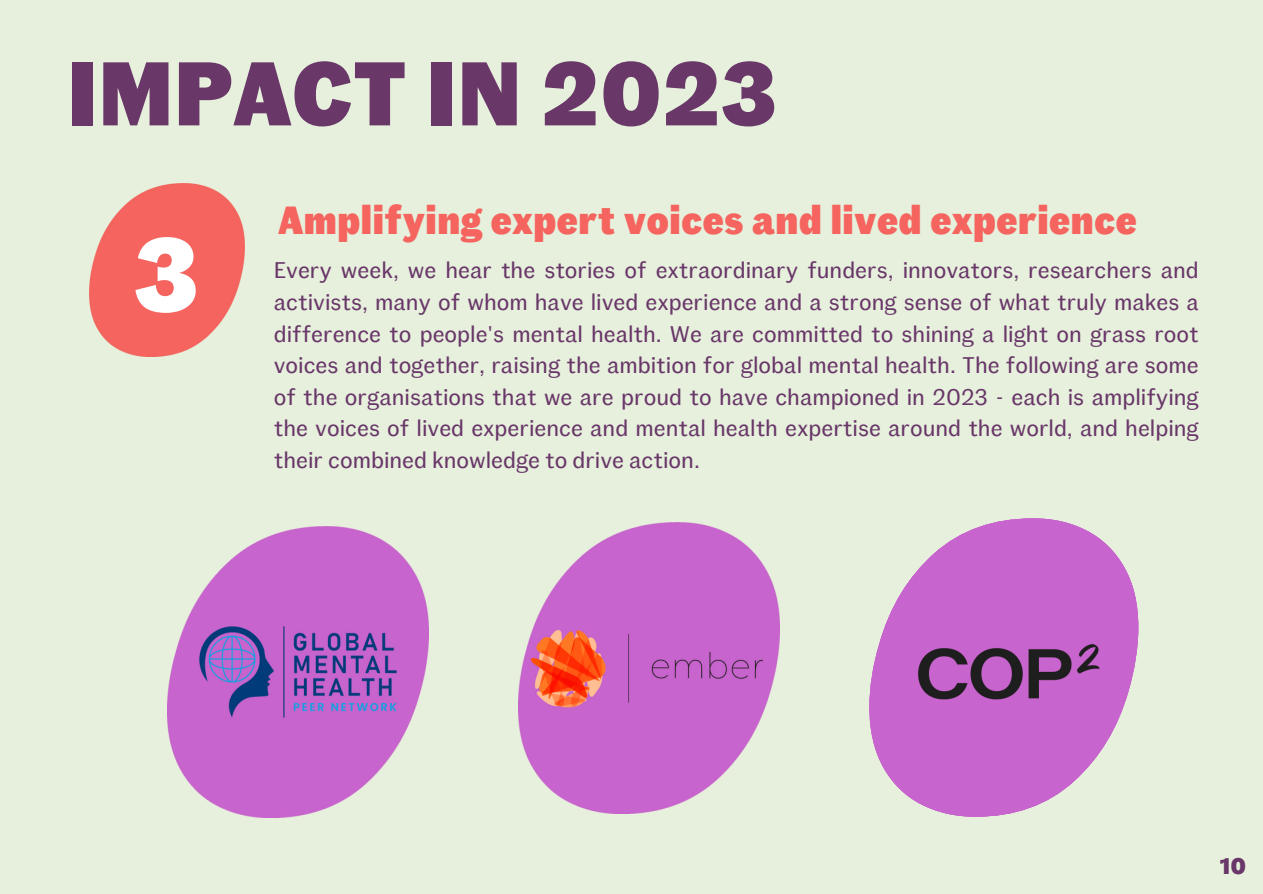
<style>
.page{position:relative;width:1263px;height:894px;background:#fff}
.page>*{position:absolute;margin:0;border:0;box-sizing:border-box;transform-origin:0 0}
.t1{font:900 104.7px "Fann Grotesque";color:#fff}
.t2{font:900 90px "Fann Grotesque";color:#693869}
.t3{font:900 39px "Fann Grotesque";color:#f5645f}
.t4{font:22.5px/31.5px "Fann Grotesque";color:#693769;text-align:justify}
.t5{font:900 22.5px "Fann Grotesque";color:#693769}
</style>
<div class="page">
<div style="left:0;top:0;width:1263px;height:893px;background:#e6f0dc"></div>
<img style="left:89px;top:183px;width:156px;height:173px">
<img style="left:167px;top:526px;width:261px;height:291px">
<img style="left:518px;top:522px;width:261px;height:290px">
<svg style="left:869px;top:518px;width:269px;height:298px;fill:#c864cd"></svg>
<img style="left:917px;top:643px;width:183px;height:57px">
<h2 class="t2" style="left:67px;top:35px;width:713px">IMPACT IN 2023</h2>
<h1 class="t1" style="left:134px;top:207px;width:69px">3</h1>
<h3 class="t3" style="left:278px;top:195px;width:861px">Amplifying expert voices and lived experience</h3>
<p class="t4" style="left:274px;top:254px;width:927px">Every week, we hear the stories of extraordinary funders, innovators, researchers and activists, many of whom have lived experience and a strong sense of what truly makes a difference to people's mental health. We are committed to shining a light on grass root voices and together, raising the ambition for global mental health. The following are some of the organisations that we are proud to have championed in 2023 - each is amplifying the voices of lived experience and mental health expertise around the world, and helping their combined knowledge to drive action.</p>
<p class="t5" style="left:1220px;top:851px;width:28px">10</p>
</div>
